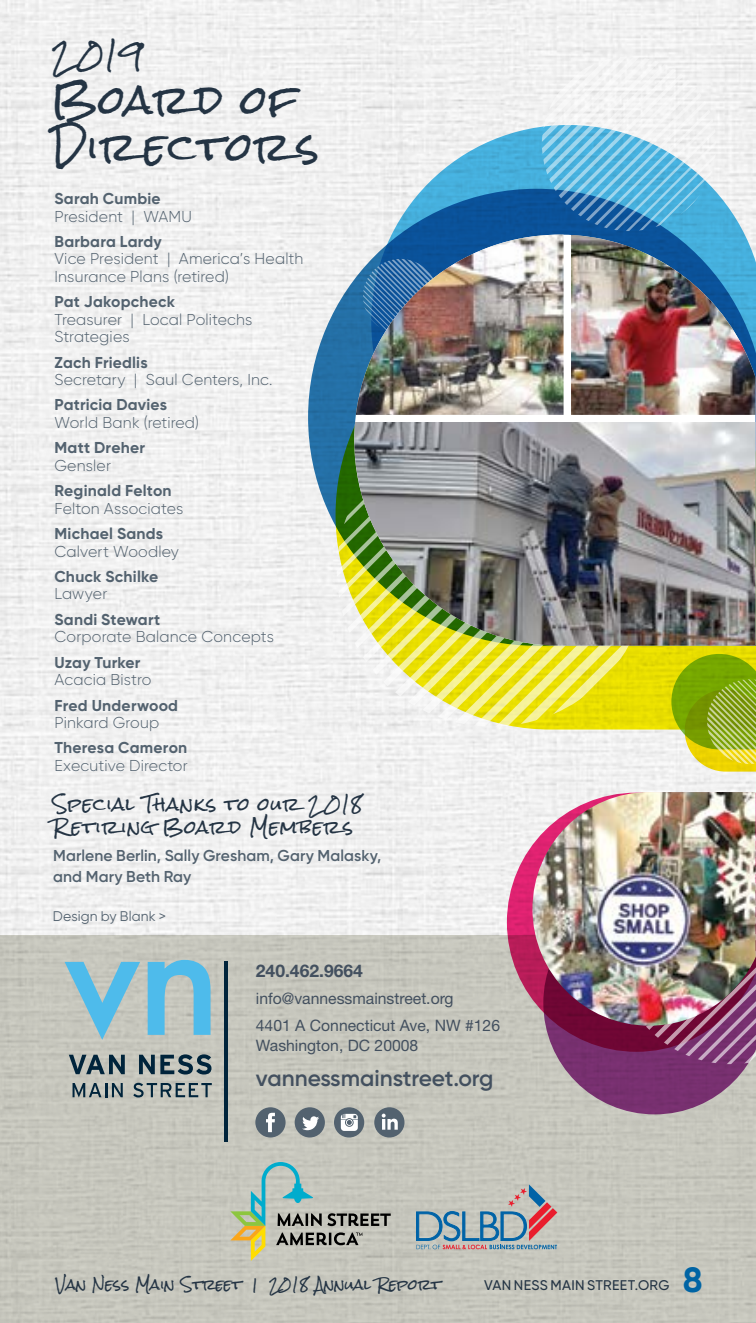
<style>
.page{position:relative;width:756px;height:1323px;background:#fff}
.page>*{position:absolute;margin:0;border:0;box-sizing:border-box;transform-origin:0 0}
.t1{font:38.5px/47.2px "Rock Salt";letter-spacing:.035em;color:#243444}
.t2{font:700 35px "Gilroy";color:#0064a4}
.t3{font:28px "Rock Salt";color:#243444}
.t4{font:600 22.75px "Gilroy";color:#43505f}
.t5{font:17.5px/22.8px "Rock Salt";letter-spacing:.05em;color:#243444}
.t6{font:700 17.5px "Helvetica Neue LT Std";color:#43505f}
.t7{font:300 15.75px/17.5px "Gilroy";letter-spacing:.01em;color:#53626f}
.t8{font:700 15.75px "Gilroy";letter-spacing:.015em;color:#53626f}
.t9{font:15.75px/27.1px "Helvetica Neue LT Std";color:#43505f}
.t10{font:600 15.75px/21px "Gilroy";letter-spacing:.005em;color:#53626f}
.t11{font:14px "Rock Salt";color:#243444}
.t12{font:500 14px "Gilroy";letter-spacing:.025em;color:#243444}
.t13{font:14px "Gilroy";letter-spacing:.01em;color:#53626f}
</style>
<div class="page">
<div style="left:0;top:935px;width:756px;height:388px;background:#c6c6bd"></div>
<svg style="left:416px;top:1184px;width:141px;height:66px"></svg>
<svg style="left:230px;top:1162px;width:161px;height:99px"></svg>
<svg style="left:69px;top:1055px;width:56px;height:19px"></svg>
<svg style="left:139px;top:1054px;width:73px;height:21px"></svg>
<svg style="left:73px;top:1083px;width:50px;height:14px"></svg>
<svg style="left:133px;top:1083px;width:79px;height:14px"></svg>
<svg style="left:65px;top:962px;width:75px;height:78px"></svg>
<svg style="left:148px;top:960px;width:63px;height:75px"></svg>
<hr style="left:224px;top:961px;width:4px;height:180px;background:#00243b">
<svg style="left:374px;top:1107px;width:31px;height:31px"></svg>
<svg style="left:334px;top:1107px;width:30px;height:31px"></svg>
<svg style="left:255px;top:1107px;width:31px;height:31px"></svg>
<svg style="left:295px;top:1107px;width:30px;height:31px"></svg>
<svg style="left:371px;top:125px;width:385px;height:64px;fill:#ebebeb"></svg>
<svg style="left:336px;top:646px;width:420px;height:84px;background:#eae246"></svg>
<svg style="left:308px;top:189px;width:448px;height:457px"></svg>
<svg style="left:347px;top:646px;width:298px;height:77px"></svg>
<svg style="left:337px;top:646px;width:296px;height:65px"></svg>
<svg style="left:337px;top:646px;width:285px;height:54px"></svg>
<svg style="left:337px;top:646px;width:273px;height:42px"></svg>
<svg style="left:337px;top:646px;width:262px;height:31px"></svg>
<svg style="left:337px;top:646px;width:250px;height:20px;background:#eee86b"></svg>
<svg style="left:337px;top:643px;width:239px;height:11px;background:#eee867"></svg>
<svg style="left:337px;top:416px;width:17px;height:192px;background:#6c9751"></svg>
<svg style="left:542px;top:57px;width:174px;height:174px"></svg>
<svg style="left:354px;top:235px;width:402px;height:187px"></svg>
<img style="left:354px;top:422px;width:402px;height:224px">
<img style="left:356px;top:235px;width:208px;height:180px">
<img style="left:571px;top:235px;width:185px;height:180px">
<svg style="left:507px;top:793px;width:36px;height:259px"></svg>
<svg style="left:543px;top:1026px;width:213px;height:88px;fill:#793071"></svg>
<svg style="left:616px;top:1026px;width:140px;height:38px;background:#833a6c"></svg>
<img style="left:532px;top:792px;width:224px;height:234px">
<svg style="left:671px;top:654px;width:85px;height:118px;background:#a4b92c"></svg>
<h3 class="t3" style="left:51px;top:40px;width:94px">2 019</h3>
<h1 class="t1" style="left:51px;top:78px;width:270px">Boar d of<br>Dir ectors</h1>
<p class="t8" style="left:55px;top:189px;width:108px">Sarah Cumbie</p>
<p class="t7" style="left:55px;top:207px;width:139px">President | WAMU</p>
<p class="t8" style="left:55px;top:232px;width:109px">Barbara Lardy</p>
<p class="t7" style="left:55px;top:250px;width:250px">Vice President | America’s Health<br>Insurance Plans (retired)</p>
<p class="t8" style="left:55px;top:292px;width:122px">Pat Jakopcheck</p>
<p class="t7" style="left:55px;top:310px;width:199px">Treasurer | Local Politechs<br>Strategies</p>
<p class="t8" style="left:55px;top:352px;width:95px">Zach Friedlis</p>
<p class="t7" style="left:55px;top:371px;width:220px">Secretary | Saul Centers, Inc.</p>
<p class="t8" style="left:55px;top:395px;width:114px">Patricia Davies</p>
<p class="t7" style="left:55px;top:414px;width:146px">World Bank (retired)</p>
<p class="t8" style="left:55px;top:438px;width:92px">Matt Dreher</p>
<p class="t7" style="left:55px;top:456px;width:58px">Gensler</p>
<p class="t8" style="left:55px;top:481px;width:119px">Reginald Felton</p>
<p class="t7" style="left:55px;top:499px;width:130px">Felton Associates</p>
<p class="t8" style="left:55px;top:524px;width:110px">Michael Sands</p>
<p class="t7" style="left:55px;top:542px;width:126px">Calvert Woodley</p>
<p class="t8" style="left:55px;top:567px;width:105px">Chuck Schilke</p>
<p class="t7" style="left:55px;top:585px;width:54px">Lawyer</p>
<p class="t8" style="left:55px;top:609px;width:107px">Sandi Stewart</p>
<p class="t7" style="left:55px;top:628px;width:221px">Corporate Balance Concepts</p>
<p class="t8" style="left:55px;top:652px;width:87px">Uzay Turker</p>
<p class="t7" style="left:55px;top:671px;width:98px">Acacia Bistro</p>
<p class="t8" style="left:55px;top:695px;width:125px">Fred Underwood</p>
<p class="t7" style="left:55px;top:714px;width:106px">Pinkard Group</p>
<p class="t8" style="left:55px;top:738px;width:134px">Theresa Cameron</p>
<p class="t7" style="left:55px;top:757px;width:135px">Executive Director</p>
<p class="t5" style="left:53px;top:793px;width:312px">Special Thanks to our 2 018<br>Retiring Board Members</p>
<p class="t10" style="left:53px;top:845px;width:330px">Marlene Berlin, Sally Gresham, Gary Malasky, and Mary Beth Ray</p>
<p class="t13" style="left:53px;top:907px;width:115px">Design by Blank &gt;</p>
<p class="t6" style="left:256px;top:960px;width:109px">240.462.9664</p>
<p class="t9" style="left:256px;top:985px;width:246px">info@vannessmainstreet.org<br>4401 A Connecticut Ave, NW #126</p>
<p class="t9" style="left:256px;top:1031px;width:164px">Washington, DC 20008</p>
<h3 class="t4" style="left:256px;top:1064px;width:239px">vannessmainstreet.org</h3>
<p class="t11" style="left:55px;top:1276px;width:387px">Van Ness Main Street | 2018 Annual Report</p>
<p class="t12" style="left:484px;top:1276px;width:187px">VAN NESS MAIN STREET.ORG</p>
<h2 class="t2" style="left:683px;top:1258px;width:21px">8</h2>
</div>
